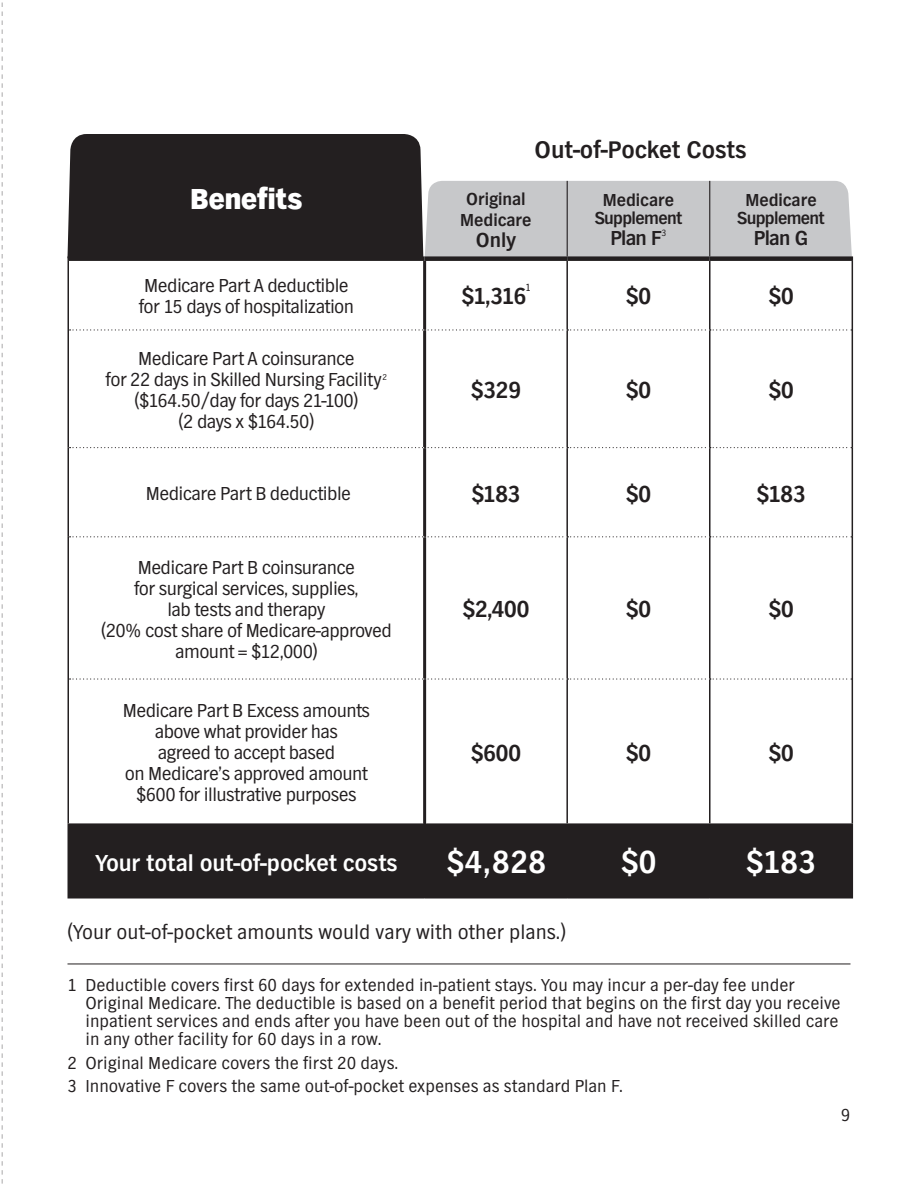
<style>
.page{position:relative;width:918px;height:1188px;background:#fff}
.page>*{position:absolute;margin:0;border:0;box-sizing:border-box;transform-origin:0 0}
.t1{font:700 33px "TV Nord EF";letter-spacing:-.005em;color:#fff}
.t2{font:800 30px "TV Nord EF";letter-spacing:-.005em;color:#fff}
.t3{font:700 24.9px "TV Nord EF";letter-spacing:-.005em;color:#231f20}
.t4{font:700 24px "TV Nord EF";letter-spacing:-.03em;color:#231f20}
.t5{font:700 24px "TV Nord EF";letter-spacing:-.005em;color:#fff}
.t6{font:21px "TV Nord EF";color:#231f20}
.t7{font:700 21px "TV Nord EF";letter-spacing:-.04em;color:#231f20}
.t8{font:19.5px/21px "TV Nord EF";letter-spacing:-.03em;color:#231f20;text-align:center}
.t9{font:18px/18px "TV Nord EF";color:#231f20}
.t10{font:700 18px/18px "TV Nord EF";letter-spacing:-.035em;color:#231f20;text-align:center}
.t11{font:700 18px/21px "TV Nord EF";letter-spacing:-.005em;color:#231f20;text-align:center}
.t12{font:10.8px "TV Nord Cond EF";color:#231f20}
.t13{font:8.7px "TV Nord EF";color:#231f20}
</style>
<div class="page">
<div style="left:67px;top:134px;width:356px;height:124px;background:#231f20"></div>
<hr style="left:68px;top:964px;width:782px;height:1px;background:#231f20">
<svg style="left:2px;top:2px;width:1px;height:1182px"></svg>
<div style="left:68px;top:824px;width:357px;height:74px;background:#231f20"></div>
<div style="left:425px;top:181px;width:427px;height:75px;background:#c7c8ca"></div>
<div style="left:425px;top:824px;width:142px;height:74px;background:#231f20"></div>
<div style="left:567px;top:824px;width:143px;height:74px;background:#231f20"></div>
<div style="left:710px;top:824px;width:142px;height:74px;background:#231f20"></div>
<hr style="left:68px;top:261px;width:1px;height:69px;background:#231f20">
<hr style="left:566px;top:261px;width:2px;height:68px;background:#231f20">
<hr style="left:709px;top:261px;width:2px;height:68px;background:#231f20">
<hr style="left:852px;top:261px;width:1px;height:69px;background:#231f20">
<hr style="left:68px;top:330px;width:1px;height:118px;background:#231f20">
<hr style="left:566px;top:331px;width:2px;height:116px;background:#231f20">
<hr style="left:709px;top:331px;width:2px;height:116px;background:#231f20">
<hr style="left:852px;top:330px;width:1px;height:118px;background:#231f20">
<hr style="left:68px;top:448px;width:1px;height:89px;background:#231f20">
<hr style="left:566px;top:448px;width:2px;height:88px;background:#231f20">
<hr style="left:709px;top:448px;width:2px;height:88px;background:#231f20">
<hr style="left:852px;top:448px;width:1px;height:89px;background:#231f20">
<hr style="left:68px;top:537px;width:1px;height:142px;background:#231f20">
<hr style="left:566px;top:537px;width:2px;height:141px;background:#231f20">
<hr style="left:709px;top:537px;width:2px;height:141px;background:#231f20">
<hr style="left:852px;top:537px;width:1px;height:142px;background:#231f20">
<hr style="left:68px;top:679px;width:1px;height:144px;background:#231f20">
<hr style="left:566px;top:680px;width:2px;height:143px;background:#231f20">
<hr style="left:709px;top:680px;width:2px;height:143px;background:#231f20">
<hr style="left:852px;top:679px;width:1px;height:144px;background:#231f20">
<hr style="left:852px;top:825px;width:1px;height:72px;background:#231f20">
<hr style="left:68px;top:823px;width:355px;height:2px;background:#231f20">
<hr style="left:426px;top:823px;width:141px;height:2px;background:#231f20">
<hr style="left:567px;top:823px;width:143px;height:2px;background:#231f20">
<hr style="left:710px;top:823px;width:143px;height:2px;background:#231f20">
<hr style="left:68px;top:897px;width:357px;height:2px;background:#231f20">
<hr style="left:425px;top:897px;width:142px;height:2px;background:#231f20">
<hr style="left:567px;top:897px;width:143px;height:2px;background:#231f20">
<hr style="left:710px;top:897px;width:143px;height:2px;background:#231f20">
<hr style="left:423px;top:261px;width:3px;height:68px;background:#231f20">
<hr style="left:423px;top:331px;width:3px;height:116px;background:#231f20">
<hr style="left:423px;top:448px;width:3px;height:88px;background:#231f20">
<hr style="left:423px;top:537px;width:3px;height:141px;background:#231f20">
<hr style="left:423px;top:680px;width:3px;height:144px;background:#231f20">
<hr style="left:567px;top:181px;width:1px;height:75px;background:#231f20">
<hr style="left:709px;top:181px;width:1px;height:75px;background:#231f20">
<div style="left:68px;top:256px;width:357px;height:5px;background:#231f20"></div>
<div style="left:425px;top:256px;width:142px;height:5px;background:#231f20"></div>
<div style="left:567px;top:256px;width:143px;height:5px;background:#231f20"></div>
<div style="left:710px;top:256px;width:143px;height:5px;background:#231f20"></div>
<svg style="left:70px;top:329px;width:782px;height:2px"></svg>
<svg style="left:70px;top:447px;width:782px;height:1px"></svg>
<svg style="left:70px;top:536px;width:782px;height:1px"></svg>
<svg style="left:70px;top:678px;width:782px;height:2px"></svg>
<h3 class="t3" style="left:535px;top:136px;width:213px">Out-of-Pocket Costs</h3>
<p class="t2" style="left:191px;top:182px;width:113px">Benefits</p>
<p class="t11" style="left:460px;top:188px;width:73px">Original<br>Medicare</p>
<p class="t7" style="left:476px;top:228px;width:42px">Only</p>
<p class="t10" style="left:595px;top:191px;width:89px">Medicare<br>Supplement</p>
<p class="t7" style="left:611px;top:226px;width:57px">Plan F<sup>3</sup></p>
<p class="t10" style="left:737px;top:191px;width:89px">Medicare<br>Supplement</p>
<p class="t7" style="left:754px;top:226px;width:56px">Plan G</p>
<p class="t8" style="left:139px;top:274px;width:217px;text-align:left">Medicare Part A deductible for 15 days of hospitalization</p>
<p class="t4" style="left:461px;top:283px;width:67px">$1,316</p>
<p class="t12" style="left:526px;top:282px;width:6px">1</p>
<p class="t4" style="left:626px;top:282px;width:27px">$0</p>
<p class="t4" style="left:768px;top:282px;width:27px">$0</p>
<p class="t8" style="left:106px;top:348px;width:278px">Medicare Part A coinsurance<br>for 22 days in Skilled Nursing Facility</p>
<p class="t13" style="left:383px;top:372px;width:6px">2</p>
<p class="t4" style="left:471px;top:377px;width:52px">$329</p>
<p class="t4" style="left:626px;top:377px;width:27px">$0</p>
<p class="t4" style="left:768px;top:377px;width:27px">$0</p>
<p class="t8" style="left:134px;top:390px;width:225px">($164.50/day for days 21-100) (2 days x $164.50)</p>
<p class="t8" style="left:146px;top:483px;width:207px">Medicare Part B deductible</p>
<p class="t4" style="left:471px;top:480px;width:51px">$183</p>
<p class="t4" style="left:626px;top:480px;width:27px">$0</p>
<p class="t4" style="left:756px;top:480px;width:51px">$183</p>
<p class="t8" style="left:101px;top:557px;width:292px">Medicare Part B coinsurance<br>for surgical services, supplies,<br>lab tests and therapy<br>(20% cost share of Medicare-approved amount = $12,000)</p>
<p class="t8" style="left:123px;top:700px;width:249px">Medicare Part B Excess amounts above what provider has<br>agreed to accept based<br>on Medicare’s approved amount $600 for illustrative purposes</p>
<p class="t4" style="left:462px;top:596px;width:69px">$2,400</p>
<p class="t4" style="left:626px;top:596px;width:27px">$0</p>
<p class="t4" style="left:768px;top:596px;width:27px">$0</p>
<p class="t4" style="left:470px;top:740px;width:52px">$600</p>
<p class="t4" style="left:626px;top:740px;width:27px">$0</p>
<p class="t4" style="left:768px;top:740px;width:27px">$0</p>
<p class="t5" style="left:96px;top:849px;width:303px">Your total out-of-pocket costs</p>
<p class="t1" style="left:446px;top:844px;width:101px">$4,828</p>
<p class="t1" style="left:620px;top:844px;width:38px">$0</p>
<p class="t1" style="left:746px;top:844px;width:72px">$183</p>
<p class="t6" style="left:68px;top:921px;width:500px">(Your out-of-pocket amounts would vary with other plans.)</p>
<p class="t9" style="left:86px;top:976px;width:757px;text-indent:-18px">1 Deductible covers first 60 days for extended in-patient stays. You may incur a per-day fee under Original Medicare. The deductible is based on a benefit period that begins on the first day you receive inpatient services and ends after you have been out of the hospital and have not received skilled care in any other facility for 60 days in a row.</p>
<p class="t9" style="left:68px;top:1051px;width:557px;line-height:23.4px">2 Original Medicare covers the first 20 days.<br>3 Innovative F covers the same out-of-pocket expenses as standard Plan F.</p>
<p class="t9" style="left:841px;top:1105px;width:11px">9</p>
</div>
